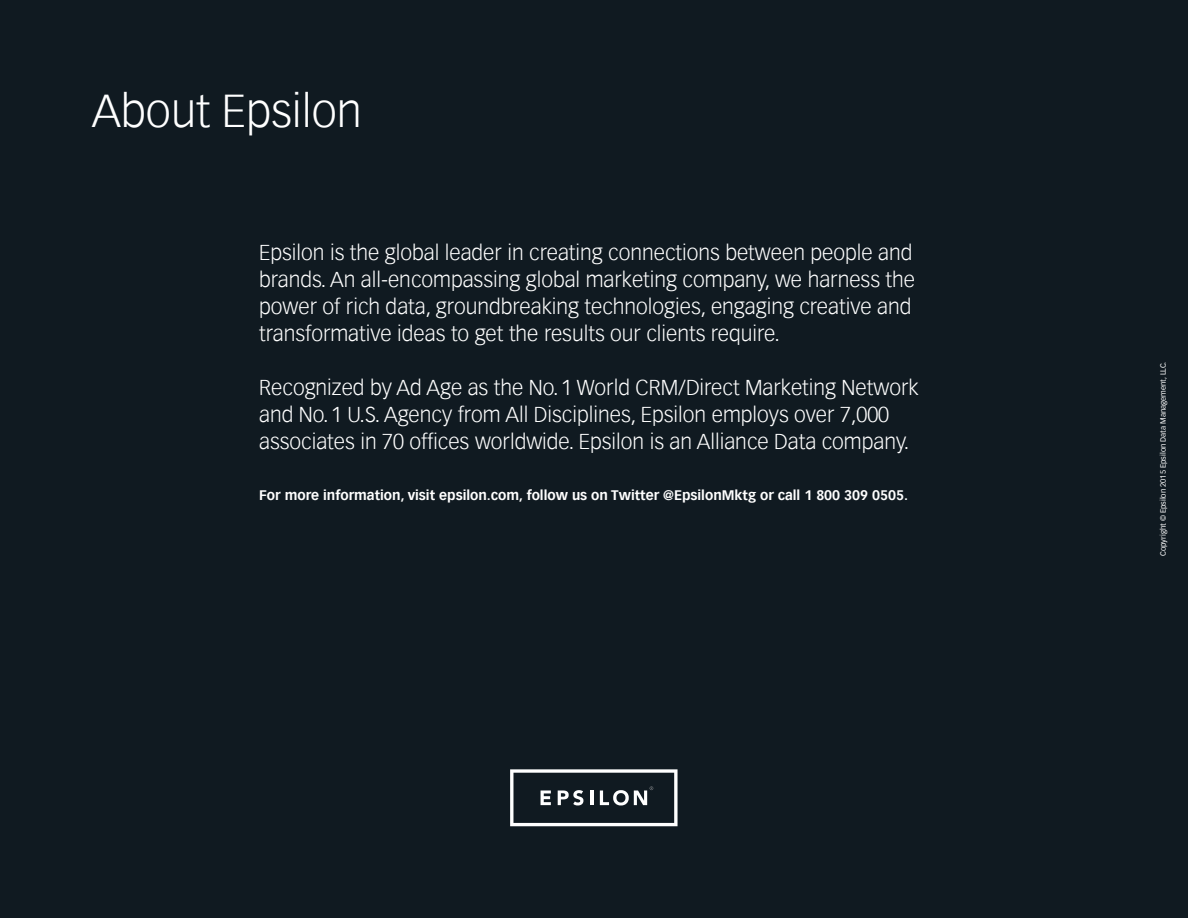
<style>
.page{position:relative;width:1188px;height:918px;background:#101a21}
.page>*{position:absolute;margin:0;border:0;box-sizing:border-box;transform-origin:0 0}
.large_body_copy{font:300 45px "Vectora Com";color:#fff}
.large_body_copy-2{font:300 21px/27px "Vectora Com";color:#fff}
.large_body_copy-3{font:700 13.5px "Vectora Com";color:#fff}
.large_body_copy-4{font:7.5px "Vectora Com";color:#fff}
</style>
<div class="page">
<svg style="left:510px;top:769px;width:168px;height:57px"></svg>
<p class="large_body_copy" style="left:92px;top:84px;width:272px">About Epsilon</p>
<p class="large_body_copy-2" style="left:259px;top:239px;width:657px">Epsilon is the global leader in creating connections between people and brands. An all-encompassing global marketing company, we harness the power of rich data, groundbreaking technologies, engaging creative and transformative ideas to get the results our clients require.</p>
<p class="large_body_copy-2" style="left:259px;top:374px;width:661px">Recognized by Ad Age as the No. 1 World CRM/Direct Marketing Network and No. 1 U.S. Agency from All Disciplines, Epsilon employs over 7,000 associates in 70 offices worldwide. Epsilon is an Alliance Data company.</p>
<p class="large_body_copy-3" style="left:259px;top:487px;width:651px">For more information, visit epsilon.com, follow us on Twitter @EpsilonMktg or call 1 800 309 0505.</p>
<p class="large_body_copy-4" style="left:1159px;top:556px;width:196px;rotate:-90deg">Copyright © Epsilon 2015 Epsilon Data Management, LLC.</p>
</div>
